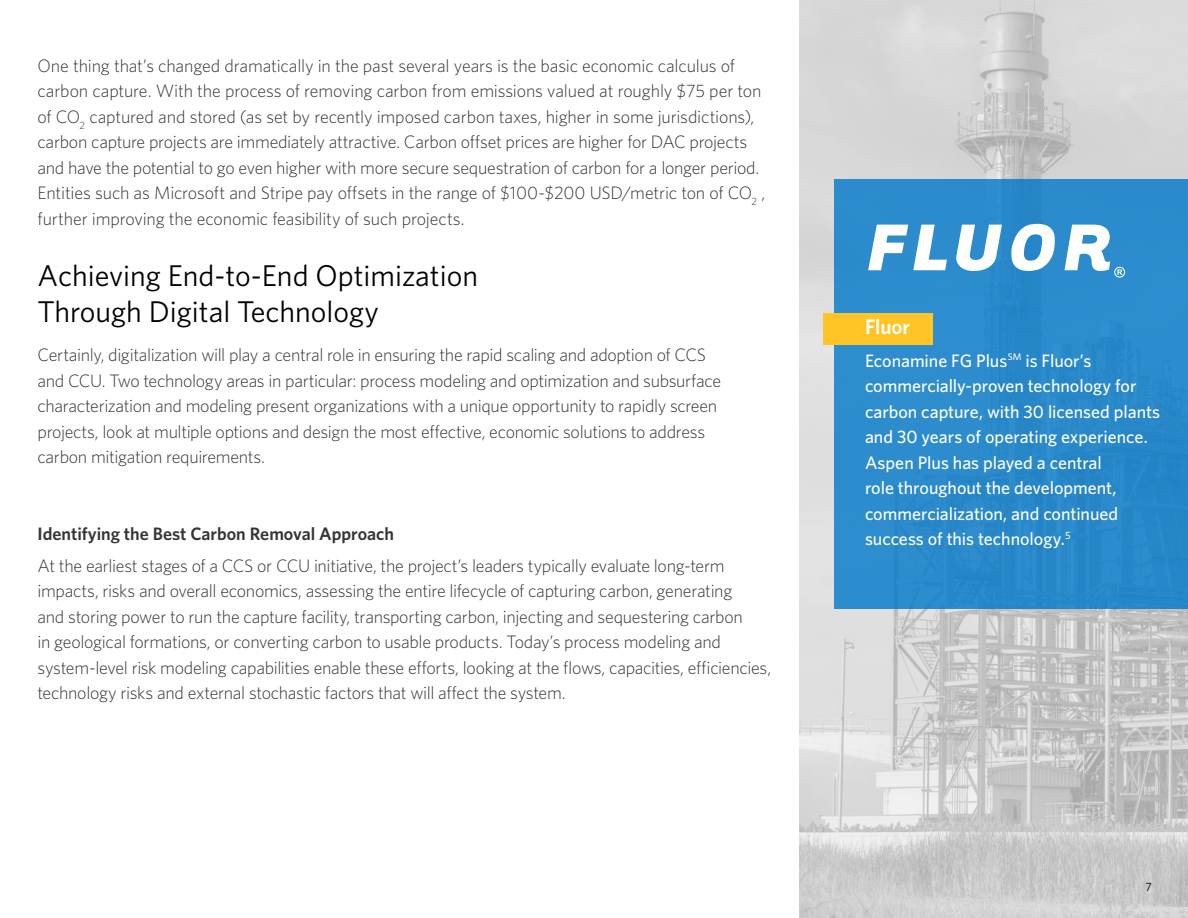
<style>
.page{position:relative;width:1188px;height:918px;background:#fff}
.page>*{position:absolute;margin:0;border:0;box-sizing:border-box;transform-origin:0 0}
.Headline_2021{font:30px/36px "Whitney";color:#000}
.Subhead_Small{font:600 21px "Whitney";letter-spacing:-.005em;color:#fff}
.Body_2021{font:300 18px/25.5px "Whitney";letter-spacing:-.015em;color:#363534}
.Subhead_Small-2{font:500 18px/25.5px "Whitney";letter-spacing:-.005em;color:#fff}
.Subhead_Small-3{font:600 18px "Whitney";color:#363534}
.t1{font:12px "Whitney";color:#000}
</style>
<div class="page">
<svg style="left:800px;top:0;width:388px;height:918px;background:#d0d1d1"></svg>
<div style="left:834px;top:179px;width:354px;height:429px;background:#2b8bcc"></div>
<svg style="left:868px;top:225px;width:79px;height:45px"></svg>
<svg style="left:956px;top:225px;width:46px;height:46px"></svg>
<svg style="left:1011px;top:224px;width:44px;height:47px"></svg>
<svg style="left:1065px;top:225px;width:60px;height:53px"></svg>
<div style="left:824px;top:313px;width:109px;height:32px;background:#ffc425"></div>
<p class="Body_2021" style="left:38px;top:52px;width:729px">One thing that’s changed dramatically in the past several years is the basic economic calculus of carbon capture. With the process of removing carbon from emissions valued at roughly $75 per ton of CO<sub>2</sub> captured and stored (as set by recently imposed carbon taxes, higher in some jurisdictions), carbon capture projects are immediately attractive. Carbon offset prices are higher for DAC projects and have the potential to go even higher with more secure sequestration of carbon for a longer period.<br>Entities such as Microsoft and Stripe pay offsets in the range of $100-$200 USD/metric ton of CO<sub>2</sub> , further improving the economic feasibility of such projects.</p>
<p class="Headline_2021" style="left:38px;top:257px;width:442px">Achieving End-to-End Optimization<br>Through Digital Technology</p>
<p class="Body_2021" style="left:38px;top:342px;width:685px">Certainly, digitalization will play a central role in ensuring the rapid scaling and adoption of CCS and CCU. Two technology areas in particular: process modeling and optimization and subsurface characterization and modeling present organizations with a unique opportunity to rapidly screen projects, look at multiple options and design the most effective, economic solutions to address carbon mitigation requirements.</p>
<p class="Subhead_Small-3" style="left:38px;top:523px;width:358px">Identifying the Best Carbon Removal Approach</p>
<p class="Body_2021" style="left:38px;top:552px;width:735px">At the earliest stages of a CCS or CCU initiative, the project’s leaders typically evaluate long-term impacts, risks and overall economics, assessing the entire lifecycle of capturing carbon, generating<br>and storing power to run the capture facility, transporting carbon, injecting and sequestering carbon<br>in geological formations, or converting carbon to usable products. Today’s process modeling and system-level risk modeling capabilities enable these efforts, looking at the flows, capacities, efficiencies, technology risks and external stochastic factors that will affect the system.</p>
<p class="Subhead_Small" style="left:865px;top:314px;width:47px">Fluor</p>
<p class="Subhead_Small-2" style="left:865px;top:347px;width:297px">Econamine FG Plus<sup>SM</sup> is Fluor’s commercially-proven technology for carbon capture, with 30 licensed plants and 30 years of operating experience.<br>Aspen Plus has played a central<br>role throughout the development, commercialization, and continued success of this technology.<sup>5</sup></p>
<p class="t1" style="left:1146px;top:880px;width:8px">7</p>
</div>
